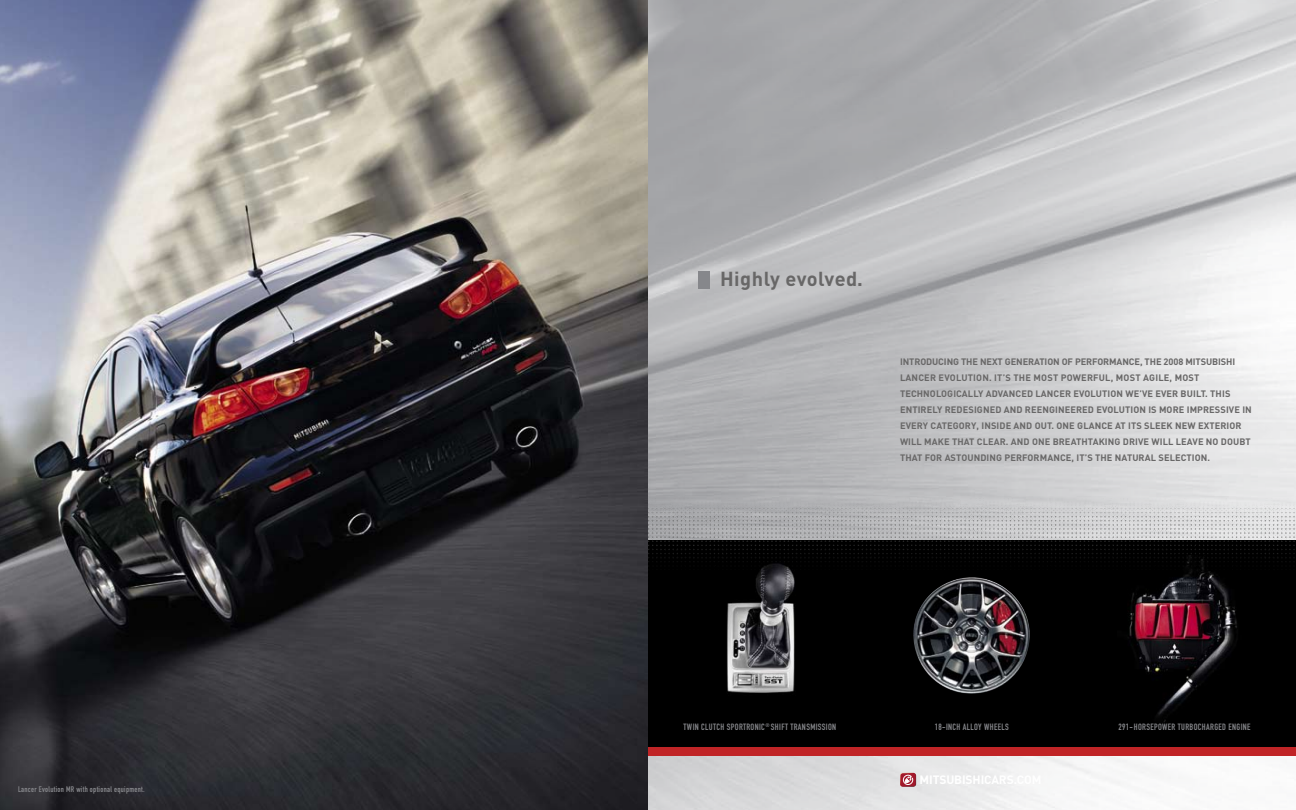
<style>
.page{position:relative;width:1296px;height:810px;background:#fff}
.page>*{position:absolute;margin:0;border:0;box-sizing:border-box;transform-origin:0 0}
.t1{font:700 20px "DIN";letter-spacing:.025em;color:#686767}
.t2{font:700 9.2px "DIN";letter-spacing:.01em;color:#686767}
.t3{font:700 9.2px "DIN";letter-spacing:-.01em;color:#686767}
.t4{font:9px "DIN Engschrift";letter-spacing:.04em;color:#86878b}
.t5{font:8px "DIN Engschrift";letter-spacing:.04em;color:#86878b}
</style>
<div class="page">
<img style="left:0;top:0;width:1296px;height:810px">
<div style="left:648px;top:540px;width:648px;height:213px;background:#000"></div>
<svg style="left:900px;top:773px;width:16px;height:14px"></svg>
<div style="left:648px;top:747px;width:648px;height:9px;background:#c02426"></div>
<img style="left:727px;top:608px;width:68px;height:85px">
<img style="left:913px;top:577px;width:117px;height:117px;border-radius:50%">
<img style="left:1128px;top:608px;width:109px;height:114px">
<img style="left:648px;top:458px;width:648px;height:150px">
<div style="left:698px;top:271px;width:12px;height:17px;background:#86878b"></div>
<p class="t5" style="left:18px;top:785px;width:128px">LANCER EVOLUTION MR WITH OPTIONAL EQUIPMENT.</p>
<p class="t1" style="left:720px;top:266px;width:144px">HIGHLY EVOLVED.</p>
<p class="t2" style="left:900px;top:356px;width:16px">INTRO</p>
<p class="t3" style="left:926px;top:356px;width:108px">DUCING THE NEXT GENERATIO</p>
<p class="t2" style="left:1053px;top:356px;width:52px">N OF PERFORMA</p>
<p class="t2" style="left:1122px;top:356px;width:76px">NCE, TH E 2008 MITSUBISHI</p>
<p class="t2" style="left:900px;top:372px;width:57px">LANCER EVOLUTIO</p>
<p class="t2" style="left:982px;top:372px;width:59px">N. IT’S TH E MOST</p>
<p class="t2" style="left:1061px;top:372px;width:62px">POWERFUL, MOST</p>
<p class="t2" style="left:1143px;top:372px;width:39px">AGILE, MOST</p>
<p class="t2" style="left:900px;top:388px;width:37px">TECH NOLO</p>
<p class="t2" style="left:947px;top:388px;width:12px">GICALL</p>
<p class="t2" style="left:978px;top:388px;width:113px">Y ADVANCED LANCER EVOLUTIO</p>
<p class="t2" style="left:1117px;top:388px;width:70px">N WE’VE EVER BUILT</p>
<p class="t2" style="left:1205px;top:388px;width:16px">. THIS</p>
<p class="t2" style="left:900px;top:404px;width:214px">ENTIRELY REDESIGNED AND REENGINEERED EVOLUTIO</p>
<p class="t2" style="left:1139px;top:404px;width:27px">N IS MOR</p>
<p class="t2" style="left:1179px;top:404px;width:75px">E IM PRESSIVE IN</p>
<p class="t2" style="left:900px;top:420px;width:234px">EVERY CATEGORY, I NSI DE AND OUT. ONE GLANCE AT ITS</p>
<p class="t2" style="left:1144px;top:420px;width:83px">SLEEK NEW EXTERIOR</p>
<p class="t2" style="left:900px;top:436px;width:14px">WILL</p>
<p class="t2" style="left:924px;top:436px;width:35px">MAKE THAT</p>
<p class="t2" style="left:977px;top:436px;width:101px">CLEAR. AND ONE BREATHTA</p>
<p class="t2" style="left:1099px;top:436px;width:67px">KI NG DRIVE WILL</p>
<p class="t2" style="left:1176px;top:436px;width:59px">LEAVE NO DOUBT</p>
<p class="t2" style="left:900px;top:452px;width:7px">THAT</p>
<p class="t2" style="left:925px;top:452px;width:27px">FOR ASTOU</p>
<p class="t2" style="left:974px;top:452px;width:62px">NDI NG PERFORMA</p>
<p class="t2" style="left:1053px;top:452px;width:75px">NCE, IT’S TH E NATURAL</p>
<p class="t2" style="left:1158px;top:452px;width:29px">SELECTIO</p>
<p class="t2" style="left:1201px;top:452px;width:11px">N.</p>
<p class="t4" style="left:684px;top:721px;width:154px">TWIN CLUTCH SPORTRONIC<sup>®</sup> SHIFT TRANSMISSION</p>
<p class="t4" style="left:935px;top:721px;width:64px">18-INCH ALLOY WHEELS</p>
<p class="t4" style="left:1118px;top:722px;width:133px">291-HORSEPOWER TURBOCHARGED ENGINE</p>
</div>
